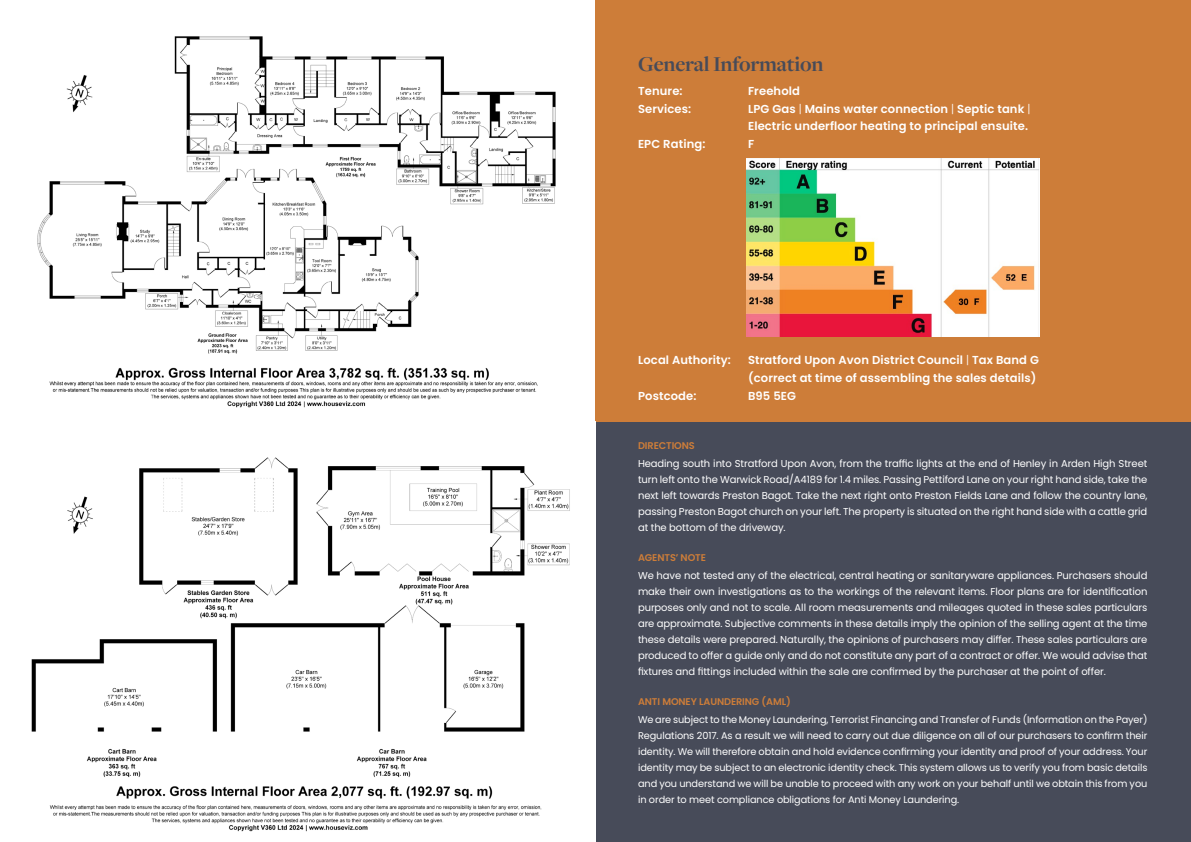
<style>
.page{position:relative;width:1191px;height:842px;background:#fff}
.page>*{position:absolute;margin:0;border:0;box-sizing:border-box;transform-origin:0 0}
.t1{font:700 22px "Freight Disp Pro";letter-spacing:-.01em;color:#474b59}
.t2{font:600 11.6px/17.6px "Poppins";letter-spacing:.01em;color:#fff}
.t3{font:10px/16px "Poppins";letter-spacing:-.01em;color:#fff;text-align:justify}
.t4{font:9.8px/16px "Poppins";letter-spacing:-.01em;color:#fff;text-align:justify}
.t5{font:600 9.8px "Poppins";letter-spacing:-.01em;color:#cd7d39}
.s1{font-weight:300}
</style>
<div class="page">
<div style="left:595px;top:421px;width:596px;height:421px;background:#474b59"></div>
<div style="left:595px;top:0;width:596px;height:421px;background:#cd7d39"></div>
<img style="left:747px;top:159px;width:292px;height:178px">
<img style="left:37px;top:36px;width:519px;height:372px">
<img style="left:31px;top:457px;width:539px;height:375px">
<h1 class="t1" style="left:638px;top:49px;width:187px">General Information</h1>
<p class="t2" style="left:638px;top:82px;width:46px">Tenure:</p>
<p class="t2" style="left:748px;top:82px;width:53px">Freehold</p>
<p class="t2" style="left:638px;top:100px;width:55px">Services:</p>
<p class="t2" style="left:748px;top:100px;width:284px">LPG Gas <span class="s1">|</span> Mains water connection <span class="s1">|</span> Septic tank <span class="s1">|<br></span>Electric underfloor heating to principal ensuite.</p>
<p class="t2" style="left:638px;top:135px;width:69px">EPC Rating:</p>
<p class="t2" style="left:748px;top:135px;width:8px">F</p>
<p class="t2" style="left:638px;top:352px;width:94px">Local Authority:</p>
<p class="t2" style="left:748px;top:352px;width:292px">Stratford Upon Avon District Council <span class="s1">|</span> Tax Band G (correct at time of assembling the sales details)</p>
<p class="t2" style="left:638px;top:387px;width:60px">Postcode:</p>
<p class="t2" style="left:748px;top:387px;width:49px">B95 5EG</p>
<p class="t5" style="left:638px;top:440px;width:58px">DIRECTIONS</p>
<p class="t3" style="left:638px;top:455px;width:511px">Heading south into Stratford Upon Avon, from the traffic lights at the end of Henley in Arden High Street turn left onto the Warwick Road/A4189 for 1.4 miles. Passing Pettiford Lane on your right hand side, take the next left towards Preston Bagot. Take the next right onto Preston Fields Lane and follow the country lane, passing Preston Bagot church on your left. The property is situated on the right hand side with a cattle grid at the bottom of the driveway.</p>
<p class="t5" style="left:638px;top:552px;width:69px">AGENTS’ NOTE</p>
<p class="t3" style="left:638px;top:567px;width:511px">We have not tested any of the electrical, central heating or sanitaryware appliances. Purchasers should make their own investigations as to the workings of the relevant items. Floor plans are for identification purposes only and not to scale. All room measurements and mileages quoted in these sales particulars are approximate. Subjective comments in these details imply the opinion of the selling agent at the time these details were prepared. Naturally, the opinions of purchasers may differ. These sales particulars are produced to offer a guide only and do not constitute any part of a contract or offer. We would advise that fixtures and fittings included within the sale are confirmed by the purchaser at the point of offer.</p>
<p class="t5" style="left:638px;top:696px;width:154px">ANTI MONEY LAUNDERING (AML)</p>
<p class="t4" style="left:638px;top:711px;width:511px">We are subject to the Money Laundering, Terrorist Financing and Transfer of Funds (Information on the Payer)<br>Regulations 2017. As a result we will need to carry out due diligence on all of our purchasers to confirm their identity. We will therefore obtain and hold evidence confirming your identity and proof of your address. Your identity may be subject to an electronic identity check. This system allows us to verify you from basic details and you understand we will be unable to proceed with any work on your behalf until we obtain this from you in order to meet compliance obligations for Anti Money Laundering.</p>
</div>
